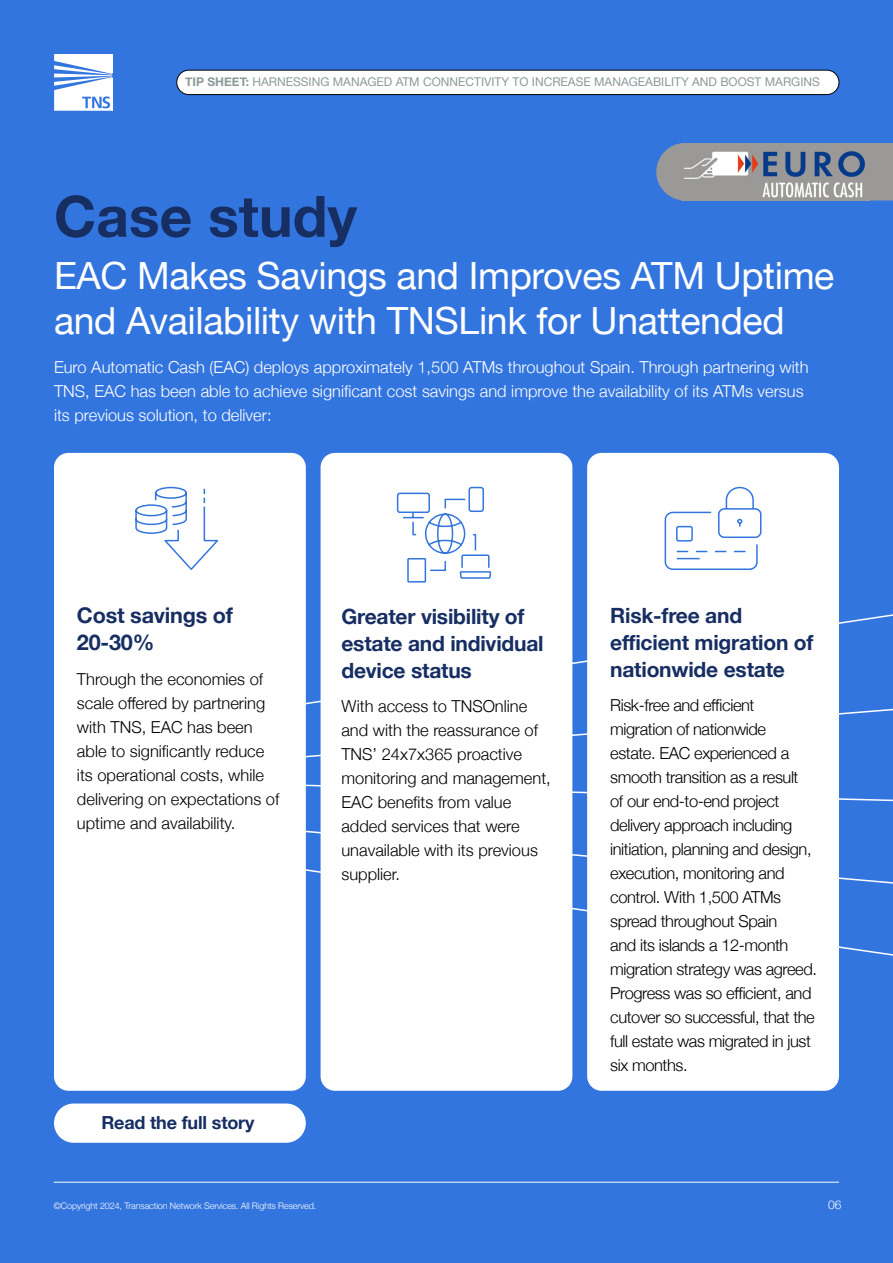
<style>
.page{position:relative;width:893px;height:1263px;background:#3375de}
.page>*{position:absolute;margin:0;border:0;box-sizing:border-box;transform-origin:0 0}
.t1{font:700 57px "Helvetica Neue";color:#172e63}
.t2{font:37.5px/45px "Helvetica Neue";letter-spacing:-.01em;color:#fff}
.t3{font:700 21.6px/27px "Helvetica Neue";letter-spacing:-.01em;color:#172e63}
.t4{font:700 21px/27px "Helvetica Neue";letter-spacing:-.01em;color:#172e63}
.t5{font:700 18px "Helvetica Neue";letter-spacing:-.01em;color:#172e63}
.t6{font:300 16.5px/24px "Helvetica Neue";letter-spacing:-.025em;color:#000}
.t7{font:300 16.5px/24px "Helvetica Neue";color:#000}
.t8{font:300 16.5px/24px "Helvetica Neue";color:#fff}
.t9{font:12px "Helvetica Neue";color:#8c9999}
.t10{font:300 12px "Helvetica Neue";color:#fff}
.t11{font:300 9px "Helvetica Neue";letter-spacing:-.01em;color:#fff}
.s1{font-weight:700}
</style>
<div class="page">
<svg style="left:306px;top:816px;width:587px;height:70px"></svg>
<svg style="left:306px;top:780px;width:587px;height:22px"></svg>
<svg style="left:306px;top:611px;width:587px;height:118px"></svg>
<div style="left:177px;top:70px;width:662px;height:25px;background:#fff;border-radius:12px"></div>
<div style="left:177px;top:70px;width:662px;height:25px;border:1px solid #020203;border-radius:12px"></div>
<div style="left:54px;top:453px;width:252px;height:638px;background:#fff;border-radius:14px"></div>
<div style="left:321px;top:453px;width:251px;height:638px;background:#fff;border-radius:14px"></div>
<div style="left:587px;top:453px;width:252px;height:638px;background:#fff;border-radius:14px"></div>
<svg style="left:54px;top:54px;width:59px;height:57px;background:#d1e0f7"></svg>
<svg style="left:396px;top:486px;width:95px;height:97px"></svg>
<svg style="left:135px;top:486px;width:84px;height:84px"></svg>
<svg style="left:664px;top:486px;width:98px;height:84px"></svg>
<svg style="left:656px;top:143px;width:237px;height:57px;background:#8c94a0"></svg>
<img style="left:682px;top:143px;width:188px;height:57px">
<div style="left:54px;top:1103px;width:252px;height:40px;background:#fff;border-radius:20px"></div>
<hr style="left:54px;top:1182px;width:785px;height:1px;background:#fff">
<p class="t9" style="left:185px;top:73px;width:636px"><span class="s1">TIP SHEET:</span> HARNESSING MANAGED ATM CONNECTIVITY TO INCREASE MANAGEABILITY AND BOOST MARGINS</p>
<h1 class="t1" style="left:54px;top:172px;width:305px">Case study</h1>
<h2 class="t2" style="left:54px;top:255px;width:782px">EAC Makes Savings and Improves ATM Uptime and Availability with TNSLink for Unattended</h2>
<p class="t8" style="left:54px;top:354px;width:756px">Euro Automatic Cash (EAC) deploys approximately 1,500 ATMs throughout Spain. Through partnering with<br>TNS, EAC has been able to achieve significant cost savings and improve the availability of its ATMs versus its previous solution, to deliver:</p>
<h3 class="t3" style="left:77px;top:603px;width:158px">Cost savings of<br>20-30%</h3>
<p class="t7" style="left:77px;top:665px;width:204px">Through the economies of scale offered by partnering with TNS, EAC has been able to significantly reduce its operational costs, while delivering on expectations of uptime and availability.</p>
<p class="t5" style="left:101px;top:1109px;width:155px">Read the full story</p>
<p class="t4" style="left:341px;top:603px;width:204px">Greater visibility of estate and individual device status</p>
<p class="t7" style="left:341px;top:693px;width:211px">With access to TNSOnline and with the reassurance of<br>TNS’ 24x7x365 proactive monitoring and management,<br>EAC benefits from value added services that were unavailable with its previous supplier.</p>
<p class="t4" style="left:610px;top:602px;width:205px">Risk-free and efficient migration of nationwide estate</p>
<p class="t6" style="left:610px;top:692px;width:208px">Risk-free and efficient migration of nationwide<br>estate. EAC experienced a smooth transition as a result<br>of our end-to-end project delivery approach including initiation, planning and design, execution, monitoring and control. With 1,500 ATMs spread throughout Spain<br>and its islands a 12-month migration strategy was agreed.<br>Progress was so efficient, and cutover so successful, that the full estate was migrated in just six months.</p>
<p class="t11" style="left:54px;top:1199px;width:264px">©Copyright 2024, Transaction Network Services. All Rights Reserved.</p>
<p class="t10" style="left:828px;top:1195px;width:15px">06</p>
</div>
